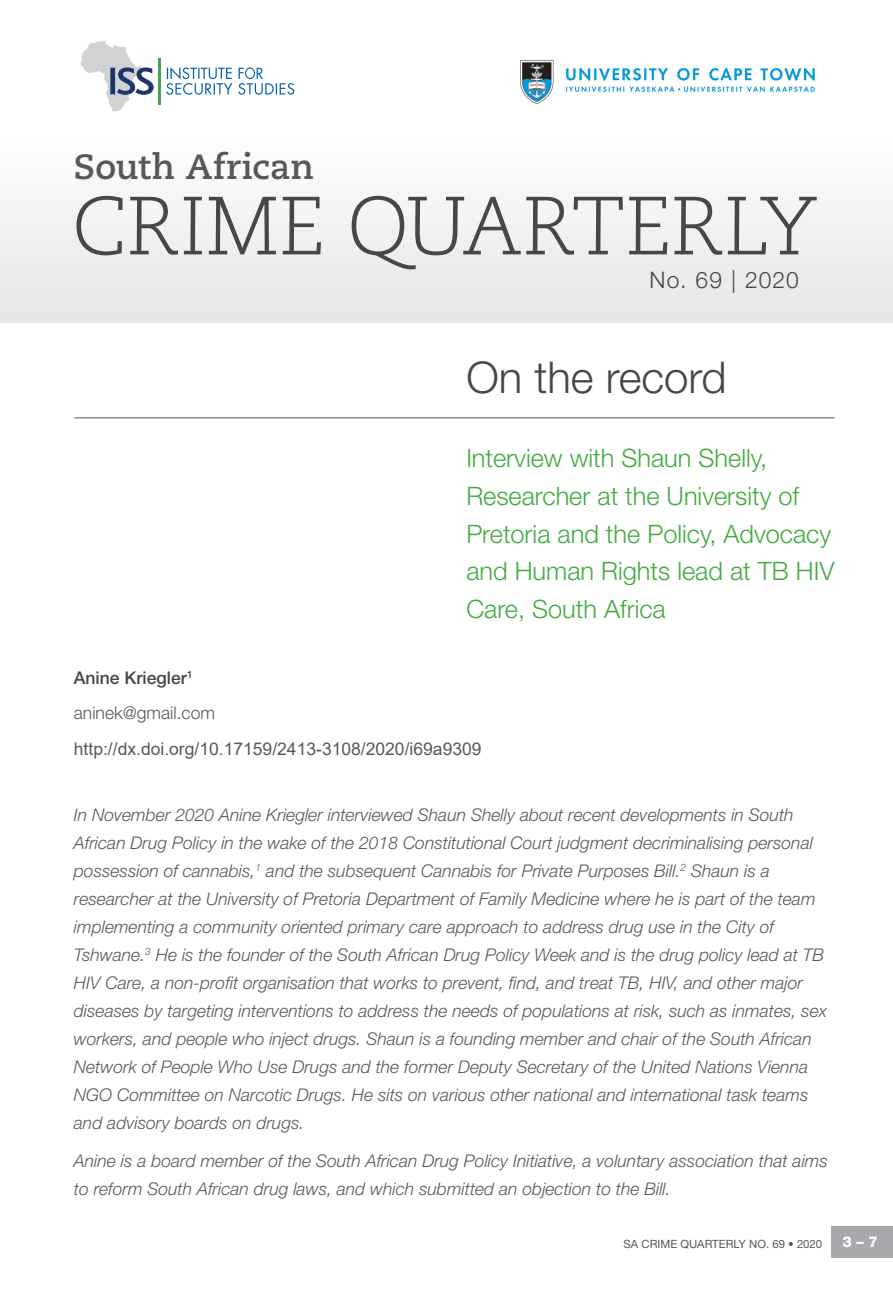
<style>
.page{position:relative;width:893px;height:1290px;background:#fff}
.page>*{position:absolute;margin:0;border:0;box-sizing:border-box;transform-origin:0 0}
.t1{font:300 82.25px "Caecilia LT Pro 45";letter-spacing:-.015em;color:#464748}
.CHAPTER_HEADLINE{font:300 43.75px "Helvetica Neue LT Std";color:#464748}
.t2{font:700 35px "Caecilia LT Pro 75";color:#57585a}
.CHAPTER_SUB_HEADLINE{font:300 25.38px/37.6px "Helvetica Neue LT Std";color:#44aa42}
.t3{font:300 22.75px "Helvetica Neue LT Std";letter-spacing:.05em;color:#464748}
.BODY{font:italic 300 17.5px/28px "Helvetica Neue LT Std";color:#57585a}
.BODY-2{font:17.5px/35.9px "Arial";color:#57585a}
.t4{font:800 14.88px "Helvetica Neue LT Std";color:#fff}
.t5{font:11.38px "Helvetica Neue LT Std";color:#57585a}
.s1{font-family:"Helvetica Neue LT Std";font-weight:500;color:#464748}
.s2{font-family:"Helvetica Neue LT Std";font-weight:300}
</style>
<div class="page">
<div style="left:831px;top:1226px;width:62px;height:31px;background:#a8a9ad"></div>
<div style="left:0;top:118px;width:893px;height:204px;background:linear-gradient(to right,#f3f3f4,#f3f3f4)"></div>
<hr style="left:74px;top:417px;width:761px;height:1px;background:#57585a">
<svg style="left:166px;top:67px;width:128px;height:28px"></svg>
<hr style="left:158px;top:58px;width:2px;height:46px;background:#48a154">
<svg style="left:80px;top:41px;width:74px;height:71px"></svg>
<img style="left:520px;top:60px;width:295px;height:44px">
<p class="t2" style="left:74px;top:143px;width:241px">South African</p>
<p class="t1" style="left:72px;top:173px;width:747px">CRIME QUARTERLY</p>
<p class="t3" style="left:649px;top:266px;width:151px">No. 69 | 2020</p>
<p class="CHAPTER_HEADLINE" style="left:466px;top:350px;width:262px">On the record</p>
<p class="CHAPTER_SUB_HEADLINE" style="left:466px;top:439px;width:370px">Interview with Shaun Shelly,<br>Researcher at the University of<br>Pretoria and the Policy, Advocacy and Human Rights lead at TB HIV<br>Care, South Africa</p>
<p class="BODY-2" style="left:74px;top:659px;width:409px"><span class="s1">Anine Kriegler</span><sup>1<br></sup><span class="s2">aninek@gmail.com </span>http://dx.doi.org/10.17159/2413-3108/2020/i69a9309</p>
<p class="BODY" style="left:74px;top:801px;width:754px">In November 2020 Anine Kriegler interviewed Shaun Shelly about recent developments in South African Drug Policy in the wake of the 2018 Constitutional Court judgment decriminalising personal possession of cannabis,<sup>1</sup> and the subsequent Cannabis for Private Purposes Bill.<sup>2</sup> Shaun is a researcher at the University of Pretoria Department of Family Medicine where he is part of the team implementing a community oriented primary care approach to address drug use in the City of Tshwane.<sup>3</sup> He is the founder of the South African Drug Policy Week and is the drug policy lead at TB HIV Care, a non-profit organisation that works to prevent, find, and treat TB, HIV, and other major diseases by targeting interventions to address the needs of populations at risk, such as inmates, sex workers, and people who inject drugs. Shaun is a founding member and chair of the South African Network of People Who Use Drugs and the former Deputy Secretary of the United Nations Vienna NGO Committee on Narcotic Drugs. He sits on various other national and international task teams and advisory boards on drugs.</p>
<p class="BODY" style="left:74px;top:1146px;width:755px">Anine is a board member of the South African Drug Policy Initiative, a voluntary association that aims to reform South African drug laws, and which submitted an objection to the Bill.</p>
<p class="t5" style="left:624px;top:1237px;width:200px">SA CRIME QUARTERLY NO. 69 • 2020</p>
<p class="t4" style="left:842px;top:1233px;width:37px">3 – 7</p>
</div>
